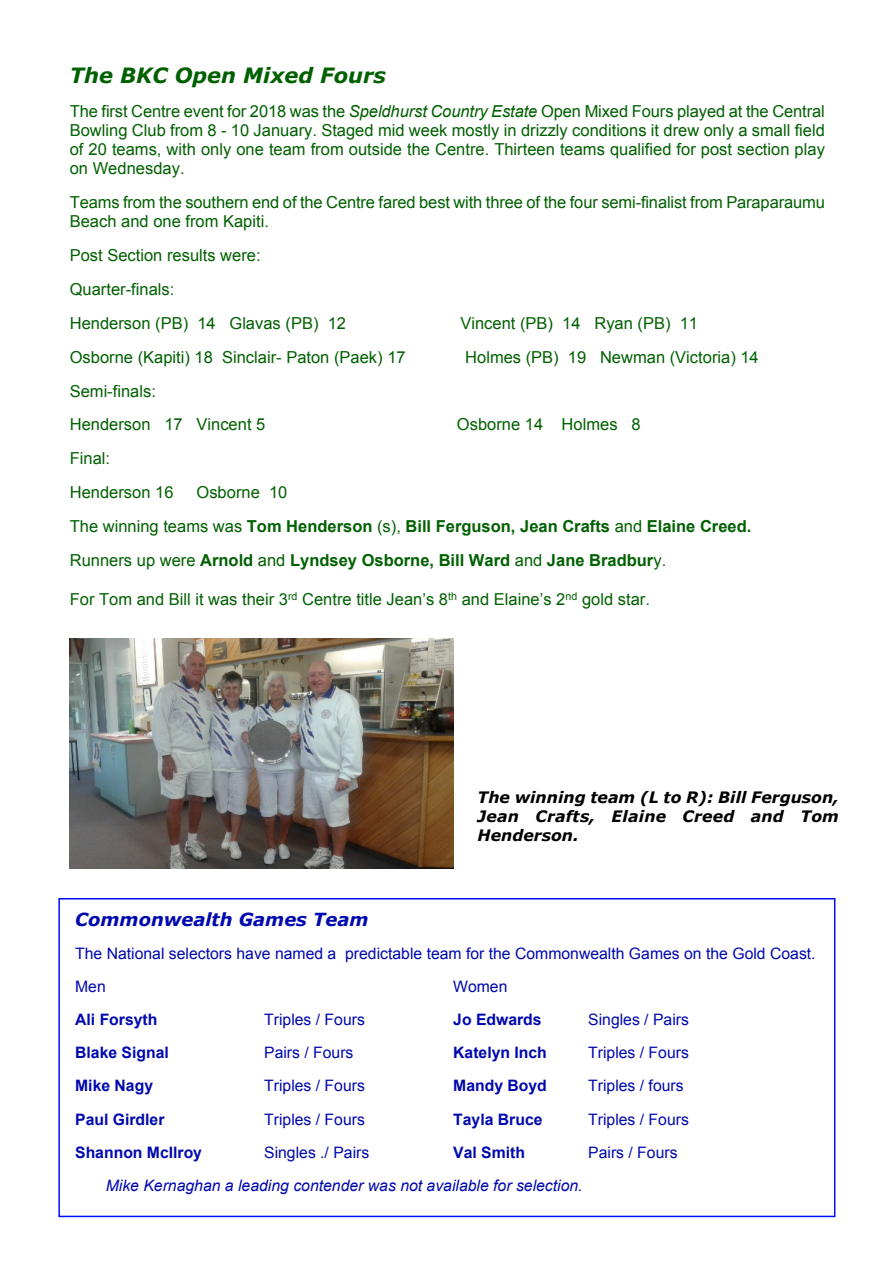
<style>
.page{position:relative;width:893px;height:1263px;background:#fff}
.page>*{position:absolute;margin:0;border:0;box-sizing:border-box;transform-origin:0 0}
.t1{font:italic 700 21px "Verdana";color:#006000}
.t2{font:italic 700 18px "Verdana";color:#0008ae}
.t3{font:16.5px/18.9px "Arial";color:#006000}
.t4{font:700 16.5px/33.9px "Arial";color:#006000}
.t5{font:15.75px/33px "Arial";color:#0008ae}
.t6{font:700 15.75px "Arial";color:#0008ae}
.t7{font:italic 700 15.75px/19.2px "Verdana";letter-spacing:.01em;color:#000;text-align:justify}
.t8{font:italic 15.75px "Arial";color:#0008ae}
.s1{font-style:italic}
.s2{font-weight:400}
</style>
<div class="page">
<img style="left:70px;top:638px;width:383px;height:230px">
<div style="left:58px;top:898px;width:777px;height:319px;border:2px solid #000cff"></div>
<p class="t1" style="left:70px;top:67px;width:318px">The BKC Open Mixed Fours</p>
<p class="t3" style="left:70px;top:104px;width:757px;text-align:justify">The first Centre event for 2018 was the <span class="s1">Speldhurst Country Estate</span> Open Mixed Fours played at the Central Bowling Club from 8 - 10 January. Staged mid week mostly in drizzly conditions it drew only a small field of 20 teams, with only one team from outside the Centre. Thirteen teams qualified for post section play on Wednesday.</p>
<p class="t3" style="left:70px;top:194px;width:757px">Teams from the southern end of the Centre fared best with three of the four semi-finalist from Paraparaumu<br>Beach and one from Kapiti.</p>
<p class="t3" style="left:70px;top:240px;width:278px;line-height:33.9px">Post Section results were:<br>Quarter-finals:<br>Henderson (PB) 14 Glavas (PB) 12</p>
<p class="t3" style="left:460px;top:315px;width:239px">Vincent (PB) 14 Ryan (PB) 11</p>
<p class="t3" style="left:70px;top:349px;width:337px">Osborne (Kapiti) 18 Sinclair- Paton (Paek) 17</p>
<p class="t3" style="left:465px;top:349px;width:295px">Holmes (PB) 19 Newman (Victoria) 14</p>
<p class="t3" style="left:70px;top:375px;width:197px;line-height:33.9px">Semi-finals:<br>Henderson 17 Vincent 5</p>
<p class="t3" style="left:457px;top:417px;width:185px">Osborne 14 Holmes 8</p>
<p class="t3" style="left:70px;top:443px;width:105px;line-height:33.9px">Final:<br>Henderson 16</p>
<p class="t4" style="left:70px;top:477px;width:683px;text-indent:127px"><span class="s2">Osborne 10<br>The winning teams was</span> Tom Henderson <span class="s2">(s),</span> Bill Ferguson, Jean Crafts <span class="s2">and</span> Elaine Creed.<br><span class="s2">Runners up were</span> Arnold <span class="s2">and</span> Lyndsey Osborne, Bill Ward <span class="s2">and</span> Jane Bradbur<span class="s2">y.</span></p>
<p class="t3" style="left:70px;top:591px;width:582px">For Tom and Bill it was their 3<sup>rd</sup> Centre title Jean’s 8<sup>th</sup> and Elaine’s 2<sup>nd</sup> gold star.</p>
<p class="t7" style="left:478px;top:789px;width:363px">The winning team (L to R): Bill Ferguson, Jean Crafts, Elaine Creed and Tom Henderson.</p>
<p class="t2" style="left:75px;top:912px;width:295px">Commonwealth Games Team</p>
<p class="t5" style="left:75px;top:938px;width:742px">The National selectors have named a predictable team for the Commonwealth Games on the Gold Coast.<br>Men</p>
<p class="t5" style="left:453px;top:972px;width:56px">Women</p>
<p class="t6" style="left:75px;top:1014px;width:84px">Ali Forsyth</p>
<p class="t5" style="left:264px;top:1005px;width:102px">Triples / Fours</p>
<p class="t6" style="left:453px;top:1014px;width:90px">Jo Edwards</p>
<p class="t5" style="left:588px;top:1005px;width:102px">Singles / Pairs</p>
<p class="t6" style="left:75px;top:1047px;width:95px">Blake Signal</p>
<p class="t5" style="left:264px;top:1038px;width:91px">Pairs / Fours</p>
<p class="t6" style="left:453px;top:1047px;width:95px">Katelyn Inch</p>
<p class="t5" style="left:588px;top:1038px;width:102px">Triples / Fours</p>
<p class="t6" style="left:75px;top:1080px;width:79px">Mike Nagy</p>
<p class="t5" style="left:264px;top:1071px;width:102px">Triples / Fours</p>
<p class="t6" style="left:453px;top:1080px;width:95px">Mandy Boyd</p>
<p class="t5" style="left:588px;top:1071px;width:97px">Triples / fours</p>
<p class="t6" style="left:75px;top:1113px;width:91px">Paul Girdler</p>
<p class="t5" style="left:264px;top:1104px;width:102px">Triples / Fours</p>
<p class="t6" style="left:453px;top:1113px;width:91px">Tayla Bruce</p>
<p class="t5" style="left:588px;top:1104px;width:102px">Triples / Fours</p>
<p class="t6" style="left:75px;top:1146px;width:128px">Shannon McIlroy</p>
<p class="t5" style="left:264px;top:1137px;width:107px">Singles ./ Pairs</p>
<p class="t6" style="left:453px;top:1146px;width:73px">Val Smith</p>
<p class="t5" style="left:588px;top:1137px;width:91px">Pairs / Fours</p>
<p class="t8" style="left:106px;top:1179px;width:478px">Mike Kernaghan a leading contender was not available for selection.</p>
</div>
